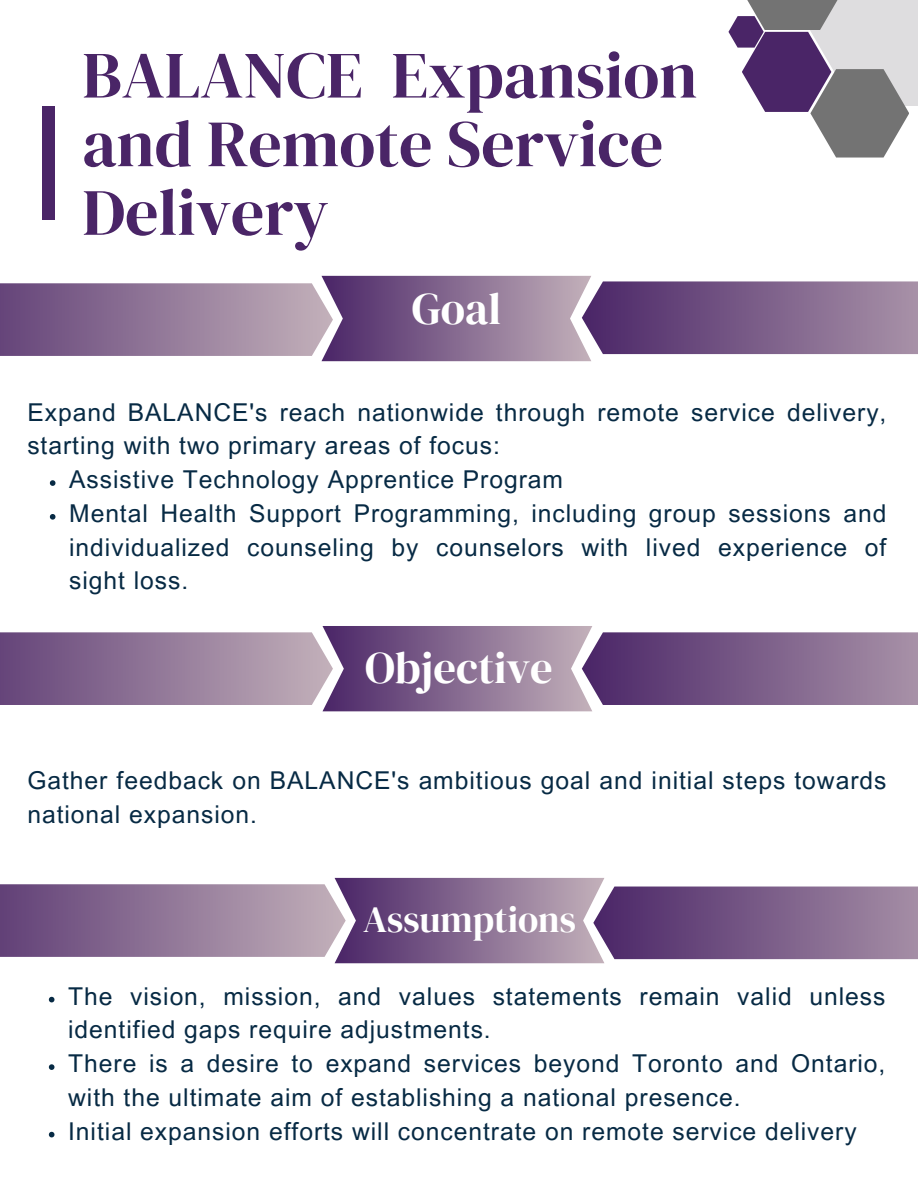
<style>
.page{position:relative;width:918px;height:1188px;background:#fff}
.page>*{position:absolute;margin:0;border:0;box-sizing:border-box;transform-origin:0 0}
.t1{font:66px/68.7px "DM Serif Display";color:#4a2567}
.t2{font:44.55px "DM Serif Display";color:#fff}
.t3{font:37.05px "DM Serif Display";color:#fff}
.t4{font:24.6px/33.8px "Arial MT Pro";letter-spacing:.04em;color:#072a44}
</style>
<div class="page">
<div style="left:42px;top:106px;width:13px;height:114px;background:#4a2567"></div>
<svg style="left:50px;top:480px;width:5px;height:6px"></svg>
<svg style="left:50px;top:514px;width:5px;height:6px"></svg>
<div style="left:792px;top:0;width:126px;height:106px;background:#dedddf"></div>
<svg style="left:728px;top:16px;width:181px;height:142px"></svg>
<svg style="left:739px;top:0;width:107px;height:30px;fill:#737373"></svg>
<svg style="left:0;top:276px;width:918px;height:85px;background:#957d9e"></svg>
<svg style="left:0;top:626px;width:918px;height:85px;background:#957d9e"></svg>
<svg style="left:0;top:878px;width:918px;height:85px;background:#947c9d"></svg>
<svg style="left:49px;top:997px;width:5px;height:5px"></svg>
<svg style="left:49px;top:1064px;width:5px;height:6px"></svg>
<svg style="left:49px;top:1132px;width:5px;height:5px"></svg>
<p class="t1" style="left:82px;top:40px;width:617px">BALANCE Expansion</p>
<p class="t1" style="left:82px;top:109px;width:583px">and Remote Service<br>Delivery</p>
<p class="t2" style="left:412px;top:277px;width:91px">Goal</p>
<p class="t4" style="left:27px;top:398px;width:861px">Expand BALANCE's reach nationwide through remote service delivery, starting with two primary areas of focus:</p>
<p class="t4" style="left:69px;top:466px;width:495px">Assistive Technology Apprentice Program</p>
<p class="t4" style="left:69px;top:499px;width:819px;text-align:justify">Mental Health Support Programming, including group sessions and individualized counseling by counselors with lived experience of sight loss.</p>
<p class="t2" style="left:365px;top:637px;width:189px">Objective</p>
<p class="t4" style="left:27px;top:766px;width:861px">Gather feedback on BALANCE's ambitious goal and initial steps towards national expansion.</p>
<p class="t3" style="left:363px;top:893px;width:214px">Assumptions</p>
<p class="t4" style="left:68px;top:982px;width:819px">The vision, mission, and values statements remain valid unless identified gaps require adjustments.</p>
<p class="t4" style="left:68px;top:1050px;width:819px">There is a desire to expand services beyond Toronto and Ontario, with the ultimate aim of establishing a national presence.</p>
<p class="t4" style="left:68px;top:1117px;width:790px">Initial expansion efforts will concentrate on remote service delivery</p>
</div>
